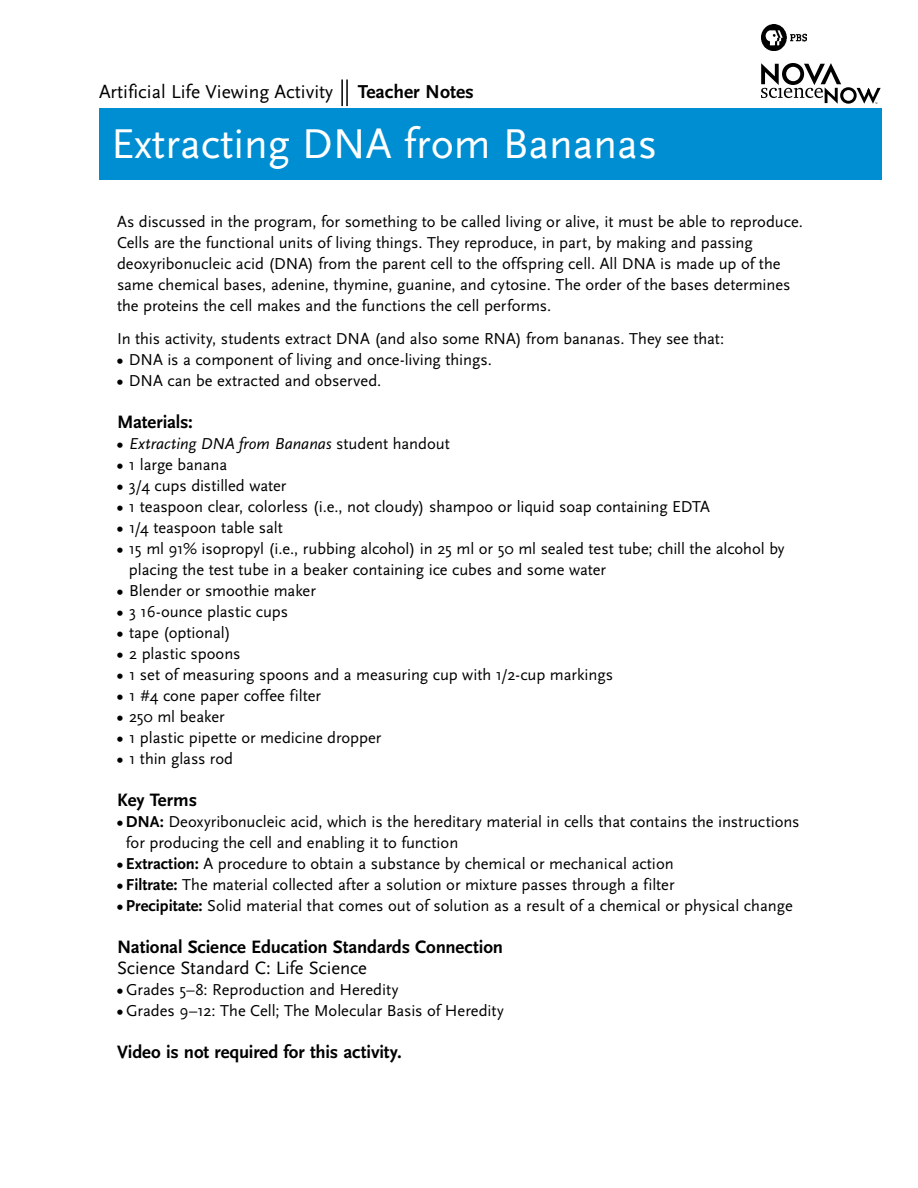
<style>
.page{position:relative;width:918px;height:1188px;background:#fff}
.page>*{position:absolute;margin:0;border:0;box-sizing:border-box;transform-origin:0 0}
.t1{font:43.5px "Scala Sans";color:#fff}
.t2{font:19.5px "Scala Sans";color:#000}
.t3{font:700 18.75px "Scala Sans";letter-spacing:-.01em;color:#000}
.t4{font:18.75px "Scala Sans";letter-spacing:-.005em;color:#000}
.t5{font:16.5px/21px "Scala Sans";letter-spacing:-.005em;color:#000}
.t6{font:italic 16.5px "Scala Sans";letter-spacing:.005em;color:#000}
.s1{font-weight:700}
.s2{font-weight:700;font-style:normal}
.s3{font-style:normal}
</style>
<div class="page">
<hr style="left:341px;top:80px;width:2px;height:26px;background:#000">
<hr style="left:346px;top:80px;width:2px;height:26px;background:#000">
<div style="left:99px;top:108px;width:783px;height:71px;background:#008ed3"></div>
<img style="left:761px;top:24px;width:46px;height:26px">
<svg style="left:761px;top:63px;width:120px;height:41px"></svg>
<p class="t2" style="left:99px;top:81px;width:376px">Artificial Life Viewing Activity <span class="s1">Teacher Notes</span></p>
<h1 class="t1" style="left:111px;top:120px;width:548px">Extracting DNA from Bananas</h1>
<p class="t5" style="left:117px;top:211px;width:687px">As discussed in the program, for something to be called living or alive, it must be able to reproduce.<br>Cells are the functional units of living things. They reproduce, in part, by making and passing deoxyribonucleic acid (DNA) from the parent cell to the offspring cell. All DNA is made up of the same chemical bases, adenine, thymine, guanine, and cytosine. The order of the bases determines the proteins the cell makes and the functions the cell performs.</p>
<p class="t5" style="left:117px;top:328px;width:609px">In this activity, students extract DNA (and also some RNA) from bananas. They see that:</p>
<p class="t5" style="left:117px;top:349px;width:376px"><span class="s1">•</span> DNA is a component of living and once-living things.</p>
<p class="t5" style="left:117px;top:370px;width:266px"><span class="s1">•</span> DNA can be extracted and observed.</p>
<p class="t3" style="left:117px;top:412px;width:78px">Materials:</p>
<p class="t6" style="left:117px;top:434px;width:334px"><span class="s2">•</span> Extracting DNA from Bananas <span class="s3">student handout</span></p>
<p class="t5" style="left:117px;top:454px;width:112px"><span class="s1">•</span> 1 large banana</p>
<p class="t5" style="left:117px;top:475px;width:171px"><span class="s1">•</span> 3/4 cups distilled water</p>
<p class="t5" style="left:117px;top:496px;width:594px"><span class="s1">•</span> 1 teaspoon clear, colorless (i.e., not cloudy) shampoo or liquid soap containing EDTA</p>
<p class="t5" style="left:117px;top:517px;width:167px"><span class="s1">•</span> 1/4 teaspoon table salt</p>
<p class="t5" style="left:129px;top:538px;width:657px;text-indent:-12px"><span class="s1">•</span> 15 ml 91% isopropyl (i.e., rubbing alcohol) in 25 ml or 50 ml sealed test tube; chill the alcohol by placing the test tube in a beaker containing ice cubes and some water</p>
<p class="t5" style="left:117px;top:580px;width:200px"><span class="s1">•</span> Blender or smoothie maker</p>
<p class="t5" style="left:117px;top:601px;width:173px"><span class="s1">•</span> 3 16-ounce plastic cups</p>
<p class="t5" style="left:117px;top:622px;width:115px"><span class="s1">•</span> tape (optional)</p>
<p class="t5" style="left:117px;top:643px;width:125px"><span class="s1">•</span> 2 plastic spoons</p>
<p class="t5" style="left:117px;top:664px;width:498px"><span class="s1">•</span> 1 set of measuring spoons and a measuring cup with 1/2-cup markings</p>
<p class="t5" style="left:117px;top:685px;width:206px"><span class="s1">•</span> 1 #4 cone paper coffee filter</p>
<p class="t5" style="left:117px;top:706px;width:109px"><span class="s1">•</span> 250 ml beaker</p>
<p class="t5" style="left:117px;top:727px;width:266px"><span class="s1">•</span> 1 plastic pipette or medicine dropper</p>
<p class="t5" style="left:117px;top:748px;width:118px"><span class="s1">•</span> 1 thin glass rod</p>
<p class="t3" style="left:117px;top:790px;width:82px">Key Terms</p>
<p class="t5" style="left:126px;top:811px;width:675px;text-indent:-9px"><span class="s1">• DNA:</span> Deoxyribonucleic acid, which is the hereditary material in cells that contains the instructions for producing the cell and enabling it to function</p>
<p class="t5" style="left:117px;top:853px;width:558px"><span class="s1">• Extraction:</span> A procedure to obtain a substance by chemical or mechanical action</p>
<p class="t5" style="left:117px;top:874px;width:559px"><span class="s1">• Filtrate:</span> The material collected after a solution or mixture passes through a filter</p>
<p class="t5" style="left:117px;top:895px;width:677px"><span class="s1">• Precipitate:</span> Solid material that comes out of solution as a result of a chemical or physical change</p>
<p class="t3" style="left:117px;top:937px;width:388px">National Science Education Standards Connection</p>
<p class="t4" style="left:117px;top:958px;width:252px">Science Standard C: Life Science</p>
<p class="t5" style="left:117px;top:979px;width:283px"><span class="s1">•</span> Grades 5–8: Reproduction and Heredity</p>
<p class="t5" style="left:117px;top:1000px;width:388px"><span class="s1">•</span> Grades 9–12: The Cell; The Molecular Basis of Heredity</p>
<p class="t3" style="left:117px;top:1042px;width:286px">Video is not required for this activity.</p>
</div>
